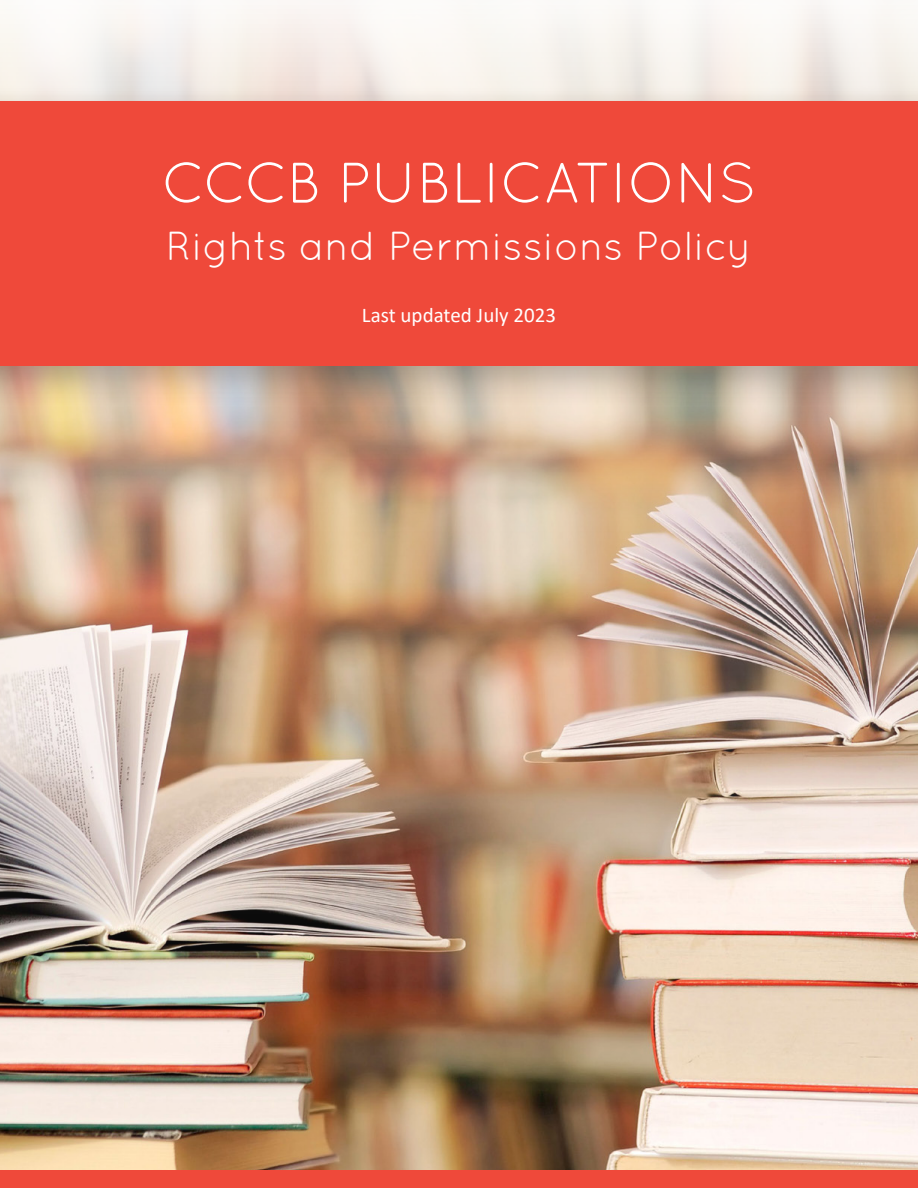
<style>
.page{position:relative;width:918px;height:1188px;background:#fff}
.page>*{position:absolute;margin:0;border:0;box-sizing:border-box;transform-origin:0 0}
.t1{font:57px "Quicksand";letter-spacing:-.015em;color:#fff}
.t2{font:40.5px "Quicksand";letter-spacing:-.005em;color:#fff}
.t3{font:21px "Calibri";color:#fff}
</style>
<div class="page">
<img style="left:0;top:0;width:918px;height:1171px">
<div style="left:0;top:85px;width:918px;height:324px;background:#000;opacity:.25"></div>
<div style="left:0;top:102px;width:918px;height:264px;background:#ef493a"></div>
<div style="left:0;top:1171px;width:918px;height:17px;background:#ef493a"></div>
<h1 class="t1" style="left:162px;top:150px;width:597px">CCCB PUBLICATIONS</h1>
<p class="t2" style="left:166px;top:222px;width:587px">Rights and Permissions Policy</p>
<p class="t3" style="left:362px;top:301px;width:196px">Last updated July 2023</p>
</div>
